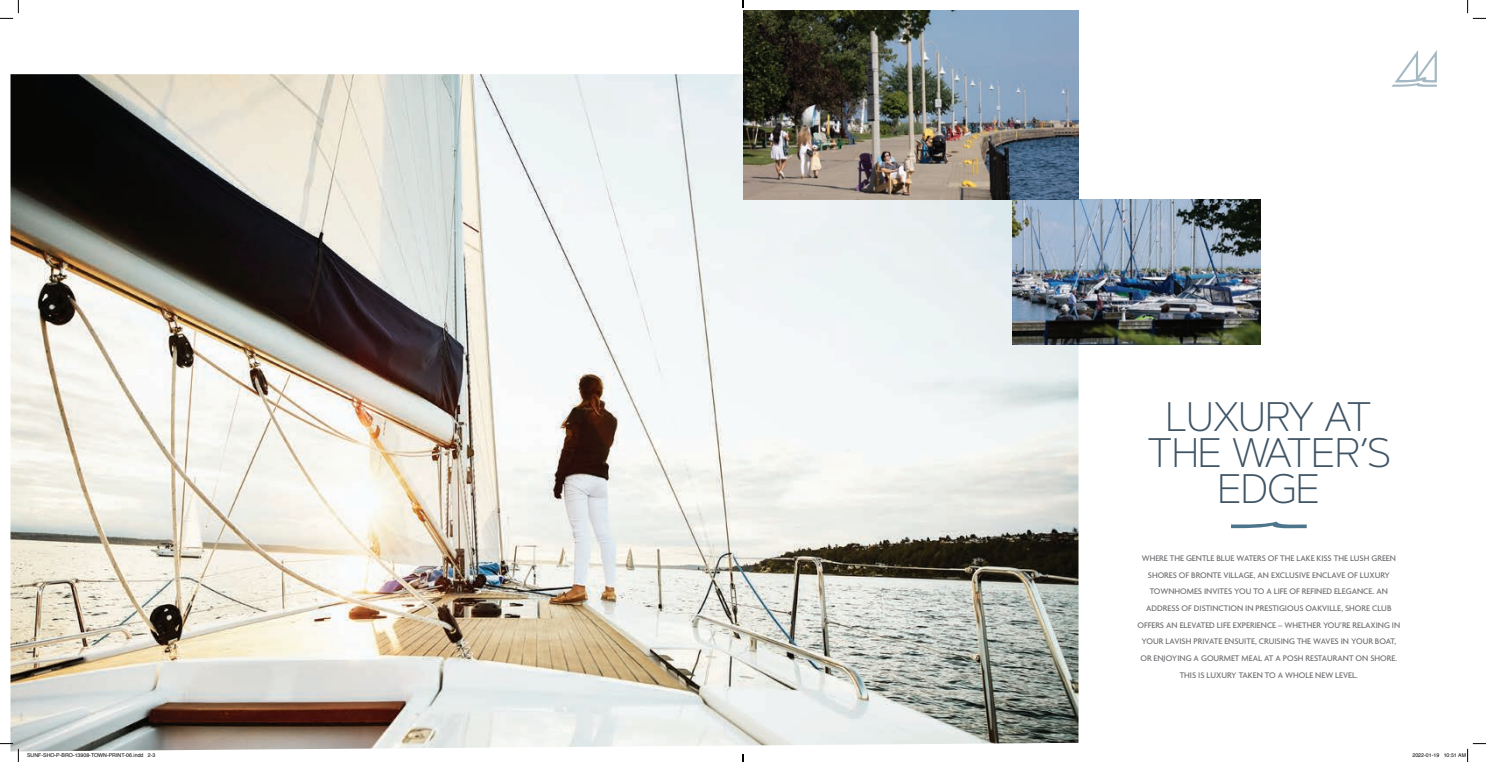
<style>
.page{position:relative;width:1486px;height:762px;background:#fff}
.page>*{position:absolute;margin:0;border:0;box-sizing:border-box;transform-origin:0 0}
.t1{font:200 41.12px/35.7px "Artegra Sans";letter-spacing:-.025em;color:#3f5465;text-align:center}
.t2{font:500 8.75px/16.6px "Agenda";color:#6c6d70;text-align:center}
.t3{font:5.25px "Helvetica";color:#000}
</style>
<div class="page">
<img style="left:10px;top:74px;width:1068px;height:677px">
<img style="left:1012px;top:199px;width:248px;height:145px">
<svg style="left:1391px;top:50px;width:46px;height:37px"></svg>
<svg style="left:1231px;top:521px;width:76px;height:7px"></svg>
<img style="left:743px;top:11px;width:335px;height:188px">
<svg style="left:0;top:0;width:19px;height:19px"></svg>
<svg style="left:0;top:742px;width:19px;height:19px"></svg>
<svg style="left:1467px;top:0;width:19px;height:19px"></svg>
<svg style="left:1467px;top:743px;width:19px;height:18px"></svg>
<svg style="left:742px;top:0;width:2px;height:8px"></svg>
<svg style="left:742px;top:754px;width:2px;height:7px"></svg>
<h1 class="t1" style="left:1146px;top:398px;width:246px">LUXURY AT<br>THE WATER’S<br>EDGE</h1>
<p class="t2" style="left:1137px;top:550px;width:264px">WHERE THE GENTLE BLUE WATERS OF THE LAKE KISS THE LUSH GREEN SHORES OF BRONTE VILLAGE, AN EXCLUSIVE ENCLAVE OF LUXURY TOWNHOMES INVITES YOU TO A LIFE OF REFINED ELEGANCE. AN ADDRESS OF DISTINCTION IN PRESTIGIOUS OAKVILLE, SHORE CLUB OFFERS AN ELEVATED LIFE EXPERIENCE – WHETHER YOU’RE RELAXING IN YOUR LAVISH PRIVATE ENSUITE, CRUISING THE WAVES IN YOUR BOAT, OR ENJOYING A GOURMET MEAL AT A POSH RESTAURANT ON SHORE.<br>THIS IS LUXURY TAKEN TO A WHOLE NEW LEVEL.</p>
<p class="t3" style="left:27px;top:750px;width:130px">SUNF-SHO-P-BRO-13908-TOWN-PRINT-06.indd 2-3</p>
<p class="t3" style="left:1412px;top:750px;width:55px">2022-01-19 10:51 AM</p>
</div>
